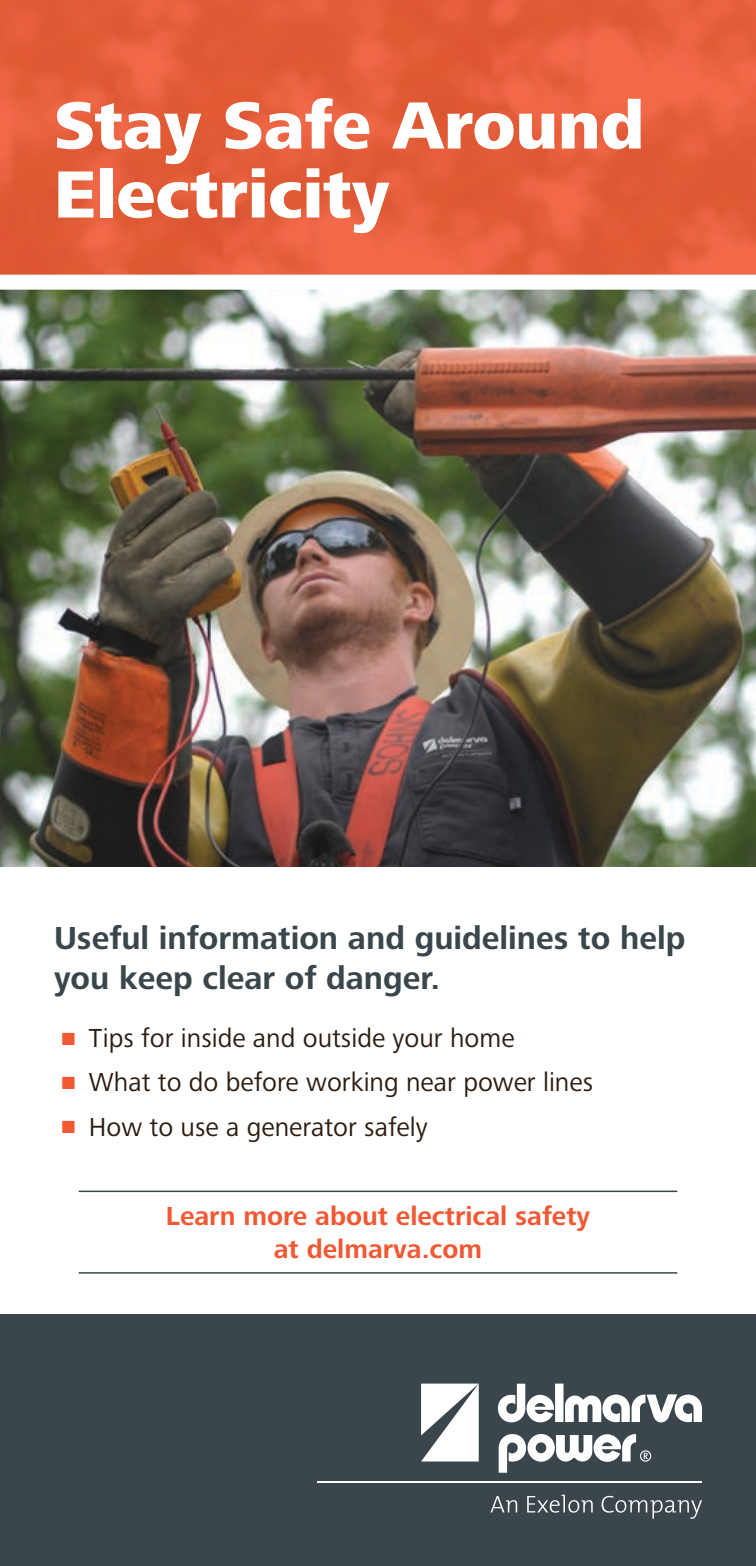
<style>
.page{position:relative;width:756px;height:1566px;background:#fff}
.page>*{position:absolute;margin:0;border:0;box-sizing:border-box;transform-origin:0 0}
.t1{font:800 69px/69px "Frutiger Next Pro";color:#fff}
.t2{font:700 33px/39.6px "Frutiger Next Pro";color:#3a464c}
.t3{font:27px "Frutiger Next Pro";color:#2d1c0f}
.t4{font:700 27px/33px "Frutiger Next Pro";color:#f15934;text-align:center}
.s1{color:#f15934}
</style>
<div class="page">
<div style="left:0;top:1314px;width:756px;height:252px;background:#3a464c"></div>
<svg style="left:491px;top:1495px;width:211px;height:24px"></svg>
<hr style="left:318px;top:1481px;width:384px;height:2px;background:#fff">
<svg style="left:498px;top:1384px;width:204px;height:89px"></svg>
<svg style="left:421px;top:1384px;width:58px;height:78px"></svg>
<img style="left:0;top:290px;width:756px;height:577px">
<div style="left:0;top:0;width:756px;height:282px;background:linear-gradient(to right,#e35c39,#e8603e)"></div>
<hr style="left:79px;top:1191px;width:598px;height:1px;background:#3a464c">
<hr style="left:79px;top:1272px;width:598px;height:2px;background:#3a464c">
<div style="left:0;top:275px;width:756px;height:15px;background:#fff"></div>
<p class="t1" style="left:54px;top:91px;width:592px">Stay Safe Around<br>Electricity</p>
<p class="t2" style="left:54px;top:919px;width:633px">Useful information and guidelines to help you keep clear of danger.</p>
<p class="t3" style="left:62px;top:1023px;width:454px"><span class="s1">■</span> Tips for inside and outside your home</p>
<p class="t3" style="left:62px;top:1067px;width:533px"><span class="s1">■</span> What to do before working near power lines</p>
<p class="t3" style="left:62px;top:1111px;width:367px"><span class="s1">■</span> How to use a generator safely</p>
<p class="t4" style="left:166px;top:1199px;width:426px">Learn more about electrical safety at delmarva.com</p>
</div>
